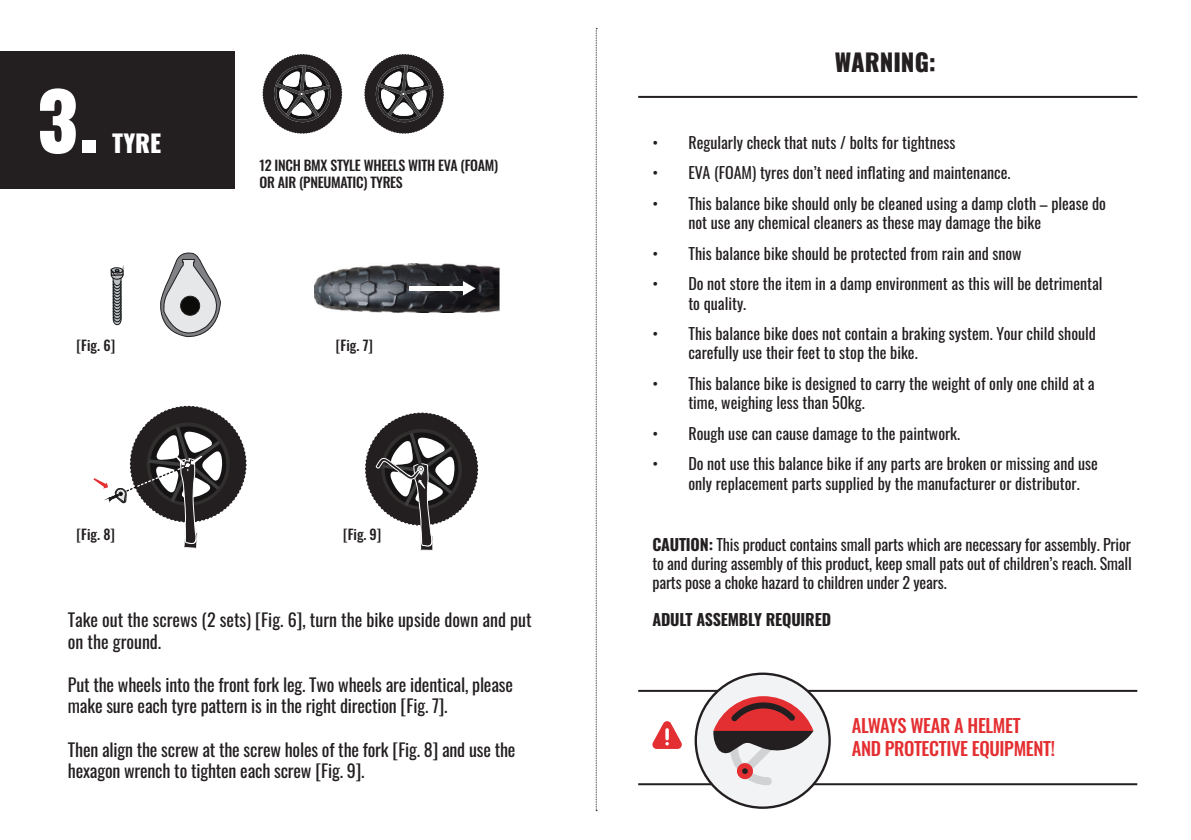
<style>
.page{position:relative;width:1191px;height:840px;background:#fff}
.page>*{position:absolute;margin:0;border:0;box-sizing:border-box;transform-origin:0 0}
.t1{font:800 78px "Oswald";color:#fff}
.t2{font:800 24px "Oswald";color:#231f20}
.t3{font:800 24px "Oswald";color:#fff}
.t4{font:500 18.4px/22.2px "Oswald";letter-spacing:-.02em;color:#e42f32}
.t5{font:18px/21.6px "Oswald";letter-spacing:-.01em;color:#231f20}
.t6{font:16px/19.2px "Oswald";color:#231f20}
.t7{font:700 16px "Oswald";letter-spacing:-.01em;color:#231f20}
.t8{font:500 14px/16.8px "Oswald";letter-spacing:-.02em;color:#231f20}
.s1{font-weight:700}
</style>
<div class="page">
<div style="left:0;top:52px;width:234px;height:137px;background:#231f20"></div>
<svg style="left:596px;top:28px;width:1px;height:782px"></svg>
<svg style="left:262px;top:54px;width:80px;height:80px"></svg>
<svg style="left:364px;top:54px;width:80px;height:80px"></svg>
<svg style="left:160px;top:252px;width:61px;height:86px"></svg>
<div style="left:181px;top:296px;width:19px;height:19px;background:#0b0b0a;border-radius:50%"></div>
<div style="left:180px;top:295px;width:20px;height:20px;border:1px solid #231f20;border-radius:50%"></div>
<div style="left:111px;top:267px;width:12px;height:6px;border:1px solid #131718;border-radius:50%"></div>
<svg style="left:111px;top:269px;width:12px;height:55px"></svg>
<img style="left:314px;top:263px;width:185px;height:50px">
<hr style="left:409px;top:286px;width:54px;height:4px;background:#fff">
<svg style="left:463px;top:281px;width:12px;height:14px"></svg>
<svg style="left:365px;top:412px;width:113px;height:139px"></svg>
<svg style="left:93px;top:405px;width:153px;height:144px"></svg>
<hr style="left:638px;top:96px;width:499px;height:2px;background:#231f20">
<hr style="left:638px;top:689px;width:499px;height:2px;background:#231f20">
<hr style="left:638px;top:782px;width:499px;height:2px;background:#231f20">
<div style="left:696px;top:673px;width:133px;height:134px;background:#f2f3f4;border-radius:50%"></div>
<svg style="left:713px;top:695px;width:100px;height:89px"></svg>
<svg style="left:652px;top:721px;width:30px;height:27px"></svg>
<h1 class="t1" style="left:36px;top:66px;width:64px">3.</h1>
<h2 class="t3" style="left:112px;top:126px;width:50px">TYRE</h2>
<p class="t8" style="left:77px;top:337px;width:40px">[Fig. 6]</p>
<p class="t8" style="left:259px;top:158px;width:240px">12 INCH BMX STYLE WHEELS WITH EVA (FOAM)<br>OR AIR (PNEUMATIC) TYRES</p>
<p class="t8" style="left:336px;top:337px;width:39px">[Fig. 7]</p>
<p class="t8" style="left:77px;top:526px;width:40px">[Fig. 8]</p>
<p class="t8" style="left:343px;top:526px;width:40px">[Fig. 9]</p>
<p class="t5" style="left:68px;top:606px;width:465px">Take out the screws (2 sets) [Fig. 6], turn the bike upside down and put on the ground.</p>
<p class="t5" style="left:68px;top:671px;width:446px">Put the wheels into the front fork leg. Two wheels are identical, please make sure each tyre pattern is in the right direction [Fig. 7].</p>
<p class="t5" style="left:68px;top:736px;width:449px">Then align the screw at the screw holes of the fork [Fig. 8] and use the hexagon wrench to tighten each screw [Fig. 9].</p>
<h2 class="t2" style="left:835px;top:46px;width:103px">WARNING:</h2>
<p class="t6" style="left:652px;top:131px;width:305px">• Regularly check that nuts / bolts for tightness</p>
<p class="t6" style="left:652px;top:162px;width:360px">• EVA (FOAM) tyres don’t need inflating and maintenance.</p>
<p class="t6" style="left:688px;top:192px;width:419px;text-indent:-36px">• This balance bike should only be cleaned using a damp cloth – please do not use any chemical cleaners as these may damage the bike</p>
<p class="t6" style="left:652px;top:242px;width:371px">• This balance bike should be protected from rain and snow</p>
<p class="t6" style="left:688px;top:272px;width:416px;text-indent:-36px">• Do not store the item in a damp environment as this will be detrimental to quality.</p>
<p class="t6" style="left:688px;top:322px;width:409px;text-indent:-36px">• This balance bike does not contain a braking system. Your child should carefully use their feet to stop the bike.</p>
<p class="t6" style="left:688px;top:372px;width:408px;text-indent:-36px">• This balance bike is designed to carry the weight of only one child at a time, weighing less than 50kg.</p>
<p class="t6" style="left:652px;top:422px;width:309px">• Rough use can cause damage to the paintwork.</p>
<p class="t6" style="left:688px;top:452px;width:411px;text-indent:-36px">• Do not use this balance bike if any parts are broken or missing and use only replacement parts supplied by the manufacturer or distributor.</p>
<p class="t6" style="left:652px;top:533px;width:481px;text-align:justify"><span class="s1">CAUTION:</span> This product contains small parts which are necessary for assembly. Prior to and during assembly of this product, keep small pats out of children’s reach. Small parts pose a choke hazard to children under 2 years.</p>
<p class="t7" style="left:652px;top:610px;width:180px">ADULT ASSEMBLY REQUIRED</p>
<p class="t4" style="left:851px;top:715px;width:205px">ALWAYS WEAR A HELMET<br>AND PROTECTIVE EQUIPMENT!</p>
</div>
